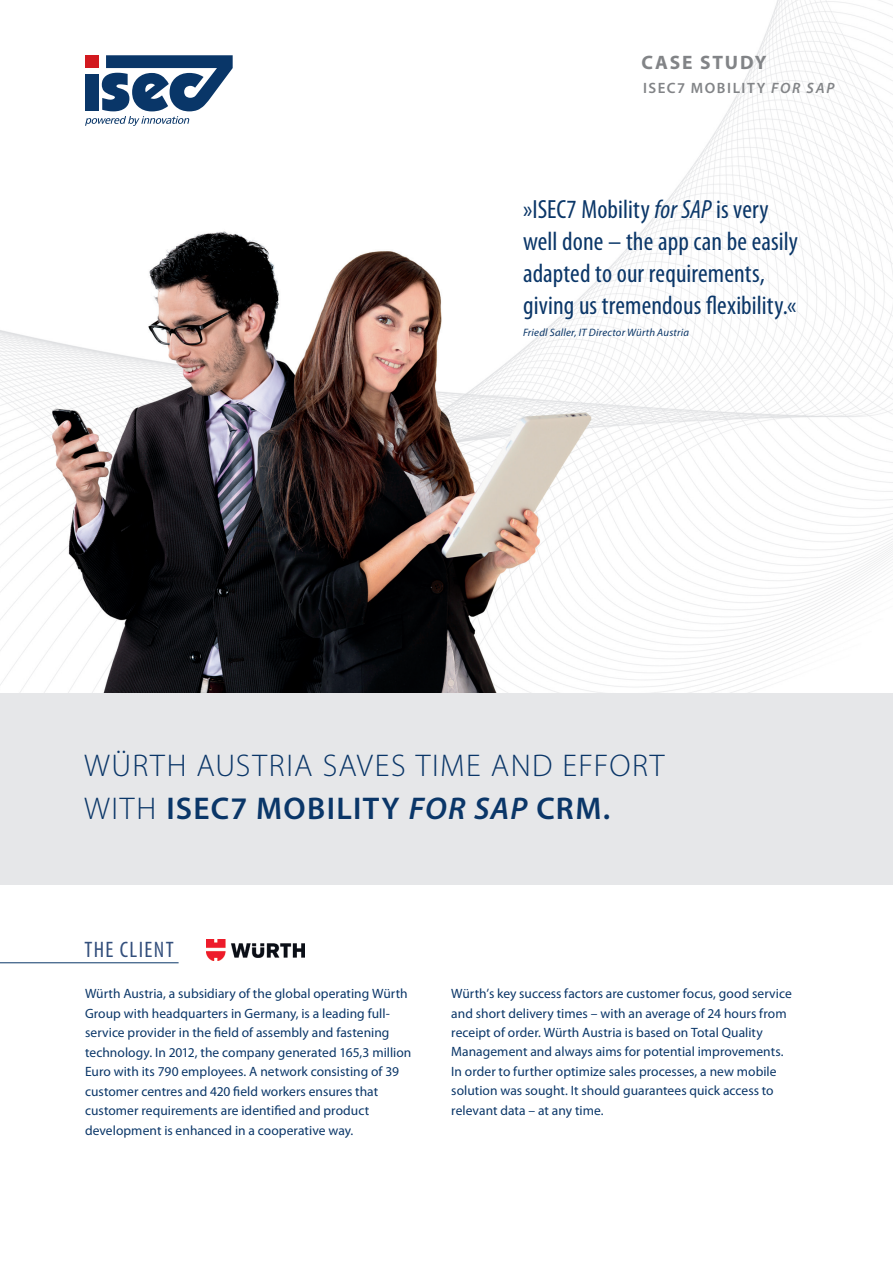
<style>
.page{position:relative;width:893px;height:1263px;background:#fff}
.page>*{position:absolute;margin:0;border:0;box-sizing:border-box;transform-origin:0 0}
.t1{font:300 31.5px/43.5px "Myriad Pro";letter-spacing:.05em;color:#0a3668}
.t2{font:600 31.5px "Myriad Pro";color:#0a3668}
.t3{font:italic 600 31.5px "Myriad Pro";color:#0a3668}
.t4{font:condensed 26.4px/31.8px "Myriad Pro";letter-spacing:.005em;color:#0a3668}
.t5{font:condensed 22.5px "Myriad Pro";letter-spacing:.06em;color:#334f7c}
.t6{font:700 19.5px "Myriad Pro";letter-spacing:.095em;color:#828487}
.t7{font:600 15px "Myriad Pro";letter-spacing:.105em;color:#828487}
.t8{font:13.5px/19.5px "Myriad Pro";letter-spacing:.005em;color:#0a3668}
.t9{font:italic 10.8px "Myriad Pro";letter-spacing:.02em;color:#0a3668}
.s1{font-style:italic}
.s2{font-weight:600}
</style>
<div class="page">
<img style="left:0;top:0;width:893px;height:693px">
<svg style="left:85px;top:55px;width:148px;height:71px"></svg>
<hr style="left:0;top:962px;width:179px;height:1px;background:#0a3668">
<div style="left:0;top:693px;width:893px;height:191px;background:#e6e7e9"></div>
<img style="left:207px;top:939px;width:97px;height:21px">
<h3 class="t6" style="left:641px;top:49px;width:127px">CASE STUDY</h3>
<p class="t7" style="left:643px;top:79px;width:193px">ISEC7 MOBILITY <span class="s1">FOR SAP</span></p>
<h2 class="t4" style="left:523px;top:193px;width:276px">»ISEC7 Mobility <span class="s1">for SAP</span> is very well done – the app can be easily adapted to our requirements, giving us tremendous flexibility.«</h2>
<p class="t9" style="left:523px;top:326px;width:167px">Friedl Saller, IT Director Würth Austria</p>
<h1 class="t1" style="left:84px;top:744px;width:582px">WÜRTH AUSTRIA SAVES TIME AND EFFORT<br>WITH <span class="s2">ISEC7 Mobility</span></h1>
<h1 class="t3" style="left:409px;top:791px;width:20px">for</h1>
<h1 class="t2" style="left:474px;top:791px;width:138px"><span class="s1">SAP</span> CRM.</h1>
<h3 class="t5" style="left:84px;top:936px;width:91px">THE CLIENT</h3>
<p class="t8" style="left:85px;top:983px;width:328px">Würth Austria, a subsidiary of the global operating Würth Group with headquarters in Germany, is a leading full&shy;service provider in the field of assembly and fastening technology. In 2012, the company generated 165,3 million Euro with its 790 employees. A network consisting of 39 customer centres and 420 field workers ensures that customer requirements are identified and product development is enhanced in a cooperative way.</p>
<p class="t8" style="left:451px;top:983px;width:342px">Würth’s key success factors are customer focus, good service and short delivery times – with an average of 24 hours from receipt of order. Würth Austria is based on Total Quality Management and always aims for potential improvements.<br>In order to further optimize sales processes, a new mobile solution was sought. It should guarantees quick access to relevant data – at any time.</p>
</div>
